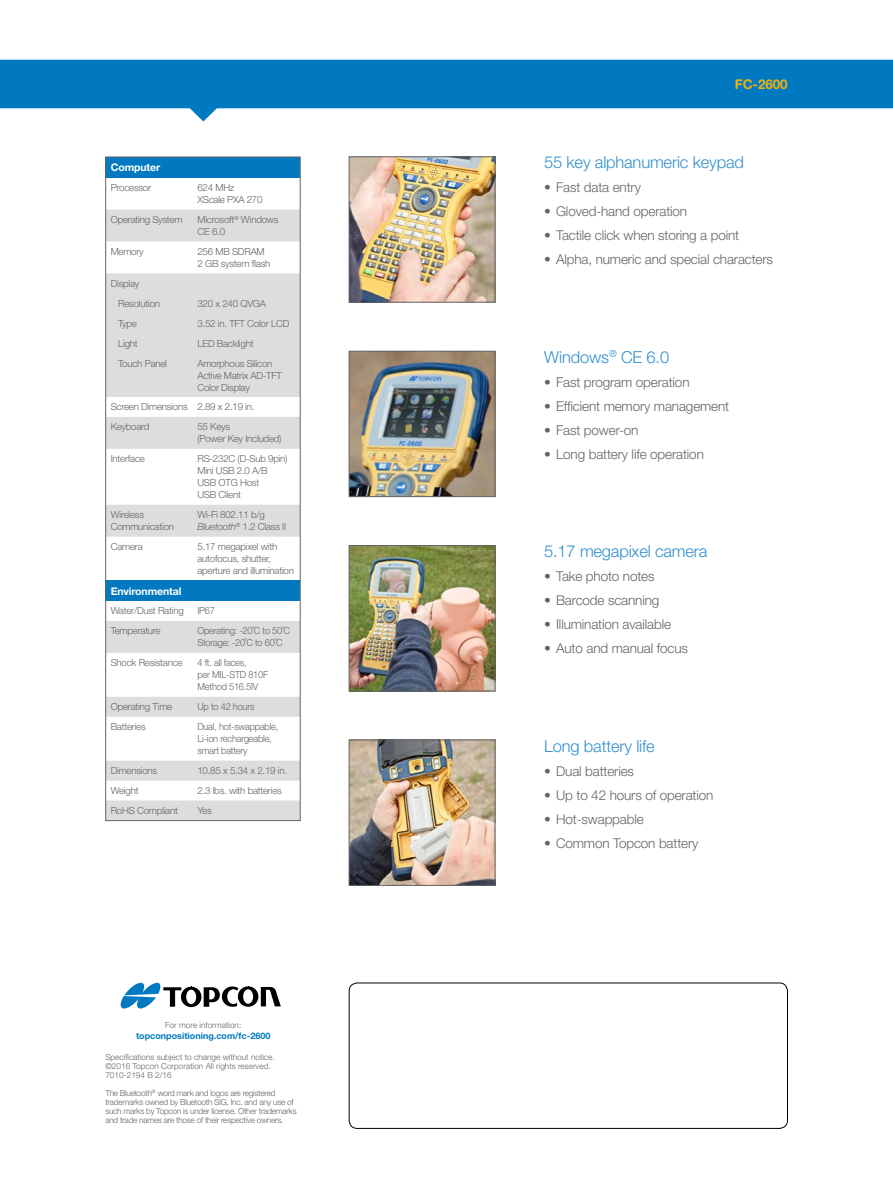
<style>
.page{position:relative;width:893px;height:1188px;background:#fff}
.page>*{position:absolute;margin:0;border:0;box-sizing:border-box;transform-origin:0 0}
.t1{font:300 16.5px "Helvetica Neue LT Std";letter-spacing:-.01em;color:#328fce}
.t2{font:300 13.5px "Helvetica Neue LT Std";letter-spacing:-.01em;color:#636466}
.t3{font:700 13.5px "Helvetica Neue LT Std";letter-spacing:-.01em;color:#eeb111}
.t4{font:700 10.5px "Helvetica Neue LT Std";letter-spacing:-.01em;color:#fff}
.t5{font:300 9.75px/12px "Helvetica Neue LT Std";letter-spacing:-.025em;color:#636466}
.t6{font:300 9.75px/12px "Helvetica Neue LT Std";letter-spacing:-.025em;color:#636466;scale:.95 1}
.t7{font:700 9px "Helvetica Neue LT Std";color:#0079c1}
.t8{font:300 8.25px/9px "Helvetica Neue LT Std";letter-spacing:-.03em;color:#636466}
.t9{font:300 8.25px/9px "Helvetica Neue LT Std";color:#636466}
.s1{font-style:italic}
</style>
<div class="page">
<svg style="left:0;top:60px;width:893px;height:61px;fill:#0079c1"></svg>
<div style="left:349px;top:983px;width:439px;height:146px;border:1px solid #000;border-radius:8px"></div>
<svg style="left:120px;top:983px;width:161px;height:26px"></svg>
<img style="left:351px;top:159px;width:142px;height:141px">
<div style="left:349px;top:157px;width:146px;height:145px;border:1px solid #636466"></div>
<img style="left:351px;top:353px;width:142px;height:142px">
<div style="left:349px;top:351px;width:146px;height:146px;border:1px solid #636466"></div>
<img style="left:351px;top:547px;width:142px;height:142px">
<div style="left:349px;top:545px;width:146px;height:146px;border:1px solid #636466"></div>
<img style="left:351px;top:742px;width:142px;height:142px">
<div style="left:349px;top:740px;width:146px;height:146px;border:1px solid #636466"></div>
<div style="left:106px;top:157px;width:194px;height:21px;background:#0079c1"></div>
<svg style="left:107px;top:210px;width:191px;height:609px;fill:#dcddde"></svg>
<div style="left:106px;top:581px;width:194px;height:20px;background:#0079c1"></div>
<div style="left:105px;top:157px;width:195px;height:664px;border:1px solid #636466"></div>
<p class="t4" style="left:111px;top:161px;width:51px">Computer</p>
<p class="t5" style="left:111px;top:181px;width:42px">Processor</p>
<p class="t5" style="left:197px;top:181px;width:67px">624 MHz<br>XScale PXA 270</p>
<p class="t5" style="left:111px;top:213px;width:73px">Operating System</p>
<p class="t5" style="left:197px;top:213px;width:83px">Microsoft<sup>®</sup> Windows<br>CE 6.0</p>
<p class="t5" style="left:111px;top:245px;width:35px">Memory</p>
<p class="t5" style="left:197px;top:245px;width:74px">256 MB SDRAM<br>2 GB system flash</p>
<p class="t5" style="left:118px;top:273px;width:43px;line-height:20px;text-indent:-7px">Display<br>Resolution</p>
<p class="t5" style="left:197px;top:297px;width:70px">320 x 240 QVGA</p>
<p class="t5" style="left:118px;top:317px;width:20px">Type</p>
<p class="t5" style="left:197px;top:317px;width:93px">3.52 in. TFT Color LCD</p>
<p class="t5" style="left:118px;top:337px;width:21px">Light</p>
<p class="t5" style="left:197px;top:337px;width:58px">LED Backlight</p>
<p class="t5" style="left:118px;top:357px;width:50px">Touch Panel</p>
<p class="t5" style="left:197px;top:357px;width:86px">Amorphous Silicon<br>Active Matrix AD-TFT<br>Color Display</p>
<p class="t5" style="left:111px;top:397px;width:145px;line-height:20px">Screen Dimensions 2.89 x 2.19 in.<br>Keyboard</p>
<p class="t5" style="left:197px;top:421px;width:86px">55 Keys<br>(Power Key Included)</p>
<p class="t5" style="left:111px;top:453px;width:36px">Interface</p>
<p class="t5" style="left:197px;top:453px;width:92px">RS-232C (D-Sub 9pin)<br>Mini USB 2.0 A/B<br>USB OTG Host<br>USB Client</p>
<p class="t5" style="left:111px;top:509px;width:65px">Wireless<br>Communication</p>
<p class="t5" style="left:197px;top:509px;width:90px">Wi-Fi 802.11 b/g<br><span class="s1">Bluetooth</span><sup>®</sup> 1.2 Class II</p>
<p class="t5" style="left:111px;top:540px;width:34px">Camera</p>
<p class="t5" style="left:197px;top:540px;width:98px">5.17 megapixel with autofocus, shutter, aperture and illumination</p>
<p class="t4" style="left:111px;top:584px;width:72px">Environmental</p>
<p class="t5" style="left:111px;top:605px;width:75px">Water/Dust Rating</p>
<p class="t6" style="left:197px;top:605px;width:20px">IP67</p>
<p class="t5" style="left:111px;top:625px;width:51px">Temperature</p>
<p class="t6" style="left:197px;top:625px;width:99px">Operating: -20˚C to 50˚C<br>Storage: -20˚C to 60˚C</p>
<p class="t5" style="left:111px;top:657px;width:73px">Shock Resistance</p>
<p class="t6" style="left:197px;top:657px;width:76px">4 ft. all faces,<br>per MIL-STD 810F<br>Method 516.5IV</p>
<p class="t5" style="left:111px;top:701px;width:63px">Operating Time</p>
<p class="t6" style="left:197px;top:701px;width:62px">Up to 42 hours</p>
<p class="t5" style="left:111px;top:721px;width:37px">Batteries</p>
<p class="t6" style="left:197px;top:721px;width:87px">Dual, hot-swappable,<br>Li-ion rechargeable, smart battery</p>
<p class="t5" style="left:111px;top:764px;width:48px">Dimensions</p>
<p class="t5" style="left:197px;top:764px;width:91px">10.85 x 5.34 x 2.19 in.</p>
<p class="t5" style="left:111px;top:784px;width:29px">Weight</p>
<p class="t5" style="left:197px;top:784px;width:86px">2.3 lbs. with batteries</p>
<p class="t5" style="left:111px;top:804px;width:69px">RoHS Compliant</p>
<p class="t5" style="left:197px;top:804px;width:16px">Yes</p>
<p class="t9" style="left:165px;top:1021px;width:78px">For more information:</p>
<p class="t7" style="left:136px;top:1030px;width:136px">topconpositioning.com/fc-2600</p>
<p class="t9" style="left:105px;top:1053px;width:171px">Specifications subject to change without notice. ©2016 Topcon Corporation All rights reserved.<br>7010-2194 B 2/16</p>
<p class="t8" style="left:105px;top:1089px;width:193px">The Bluetooth<sup>®</sup> word mark and logos are registered trademarks owned by Bluetooth SIG, Inc. and any use of such marks by Topcon is under license. Other trademarks and trade names are those of their respective owners.</p>
<h2 class="t3" style="left:735px;top:75px;width:54px">FC-2600</h2>
<h1 class="t1" style="left:544px;top:152px;width:201px">55 key alphanumeric keypad</h1>
<h2 class="t2" style="left:544px;top:179px;width:98px">• Fast data entry</h2>
<h2 class="t2" style="left:544px;top:203px;width:145px">• Gloved-hand operation</h2>
<h2 class="t2" style="left:544px;top:227px;width:197px">• Tactile click when storing a point</h2>
<h2 class="t2" style="left:544px;top:251px;width:230px">• Alpha, numeric and special characters</h2>
<h1 class="t1" style="left:544px;top:347px;width:127px">Windows<sup>®</sup> CE 6.0</h1>
<h2 class="t2" style="left:544px;top:374px;width:147px">• Fast program operation</h2>
<h2 class="t2" style="left:544px;top:398px;width:187px">• Efficient memory management</h2>
<h2 class="t2" style="left:544px;top:422px;width:96px">• Fast power-on</h2>
<h2 class="t2" style="left:544px;top:446px;width:161px">• Long battery life operation</h2>
<h1 class="t1" style="left:544px;top:541px;width:165px">5.17 megapixel camera</h1>
<h2 class="t2" style="left:544px;top:568px;width:112px">• Take photo notes</h2>
<h2 class="t2" style="left:544px;top:592px;width:117px">• Barcode scanning</h2>
<h2 class="t2" style="left:544px;top:616px;width:128px">• Illumination available</h2>
<h2 class="t2" style="left:544px;top:640px;width:145px">• Auto and manual focus</h2>
<h1 class="t1" style="left:544px;top:736px;width:112px">Long battery life</h1>
<h2 class="t2" style="left:544px;top:763px;width:92px">• Dual batteries</h2>
<h2 class="t2" style="left:544px;top:787px;width:171px">• Up to 42 hours of operation</h2>
<h2 class="t2" style="left:544px;top:811px;width:101px">• Hot-swappable</h2>
<h2 class="t2" style="left:544px;top:835px;width:156px">• Common Topcon battery</h2>
</div>
